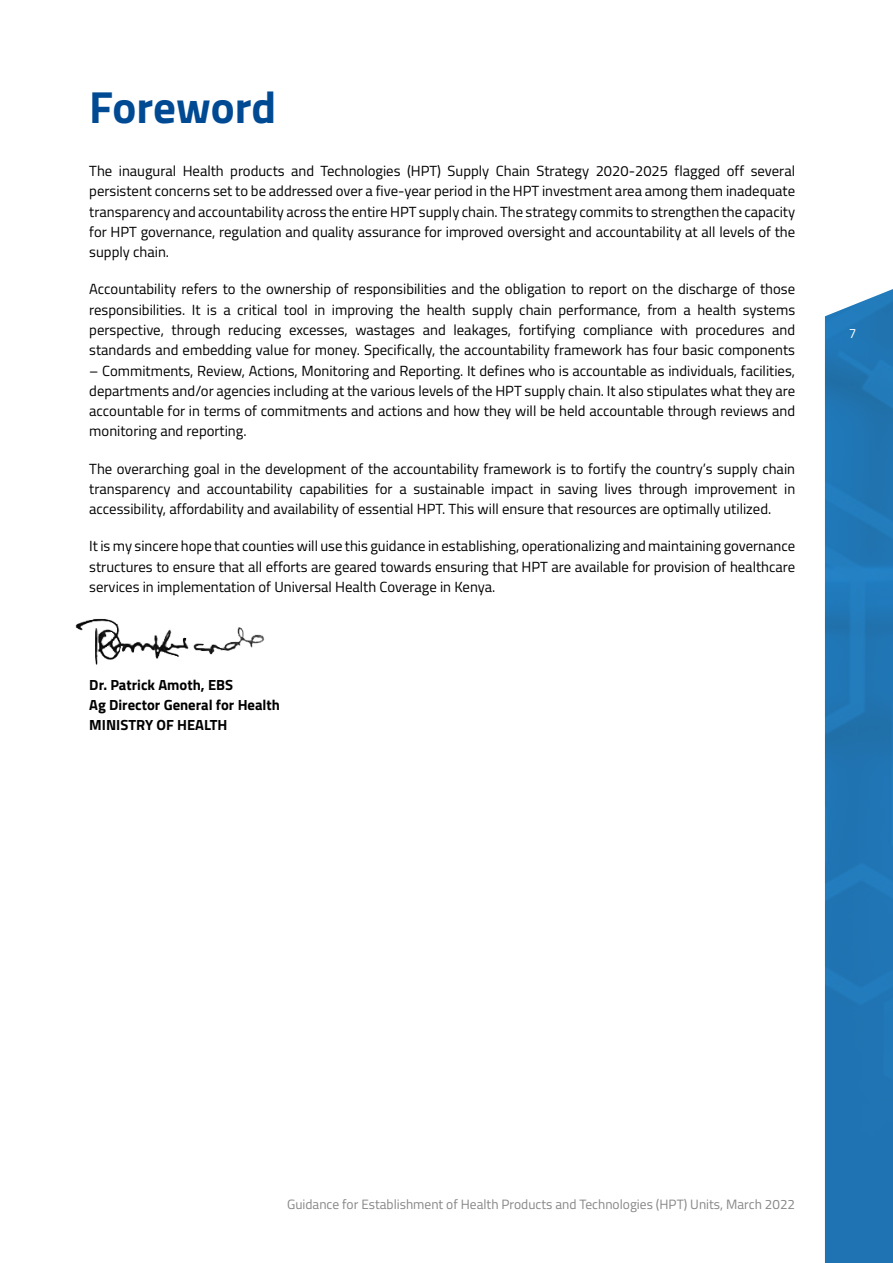
<style>
.page{position:relative;width:893px;height:1263px;background:#fff}
.page>*{position:absolute;margin:0;border:0;box-sizing:border-box;transform-origin:0 0}
.t1{font:700 45px "Titillium";color:#004a93}
.t2{font:14.7px/20.2px "Titillium";color:#000;text-align:justify}
.t3{font:700 14.7px/20.2px "Titillium";color:#000}
.t4{font:13.5px "Titillium";color:#878787}
.t5{font:13.5px "Titillium";color:#fff}
</style>
<div class="page">
<img style="left:825px;top:289px;width:68px;height:974px">
<img style="left:75px;top:618px;width:190px;height:47px">
<h1 class="t1" style="left:89px;top:73px;width:188px">Foreword</h1>
<p class="t2" style="left:89px;top:160px;width:707px">The inaugural Health products and Technologies (HPT) Supply Chain Strategy 2020-2025 flagged off several persistent concerns set to be addressed over a five-year period in the HPT investment area among them inadequate transparency and accountability across the entire HPT supply chain. The strategy commits to strengthen the capacity for HPT governance, regulation and quality assurance for improved oversight and accountability at all levels of the supply chain.</p>
<p class="t2" style="left:89px;top:278px;width:707px">Accountability refers to the ownership of responsibilities and the obligation to report on the discharge of those responsibilities. It is a critical tool in improving the health supply chain performance, from a health systems perspective, through reducing excesses, wastages and leakages, fortifying compliance with procedures and standards and embedding value for money. Specifically, the accountability framework has four basic components</p>
<p class="t2" style="left:89px;top:359px;width:707px">– Commitments, Review, Actions, Monitoring and Reporting. It defines who is accountable as individuals, facilities, departments and/or agencies including at the various levels of the HPT supply chain. It also stipulates what they are accountable for in terms of commitments and actions and how they will be held accountable through reviews and monitoring and reporting.</p>
<p class="t2" style="left:89px;top:458px;width:707px">The overarching goal in the development of the accountability framework is to fortify the country’s supply chain transparency and accountability capabilities for a sustainable impact in saving lives through improvement in accessibility, affordability and availability of essential HPT. This will ensure that resources are optimally utilized.</p>
<p class="t2" style="left:89px;top:535px;width:707px">It is my sincere hope that counties will use this guidance in establishing, operationalizing and maintaining governance structures to ensure that all efforts are geared towards ensuring that HPT are available for provision of healthcare services in implementation of Universal Health Coverage in Kenya.</p>
<p class="t3" style="left:89px;top:674px;width:192px">Dr. Patrick Amoth, EBS<br>Ag Director General for Health<br>MINISTRY OF HEALTH</p>
<p class="t5" style="left:849px;top:323px;width:9px">7</p>
<p class="t4" style="left:287px;top:1195px;width:510px">Guidance for Establishment of Health Products and Technologies (HPT) Units, March 2022</p>
</div>
